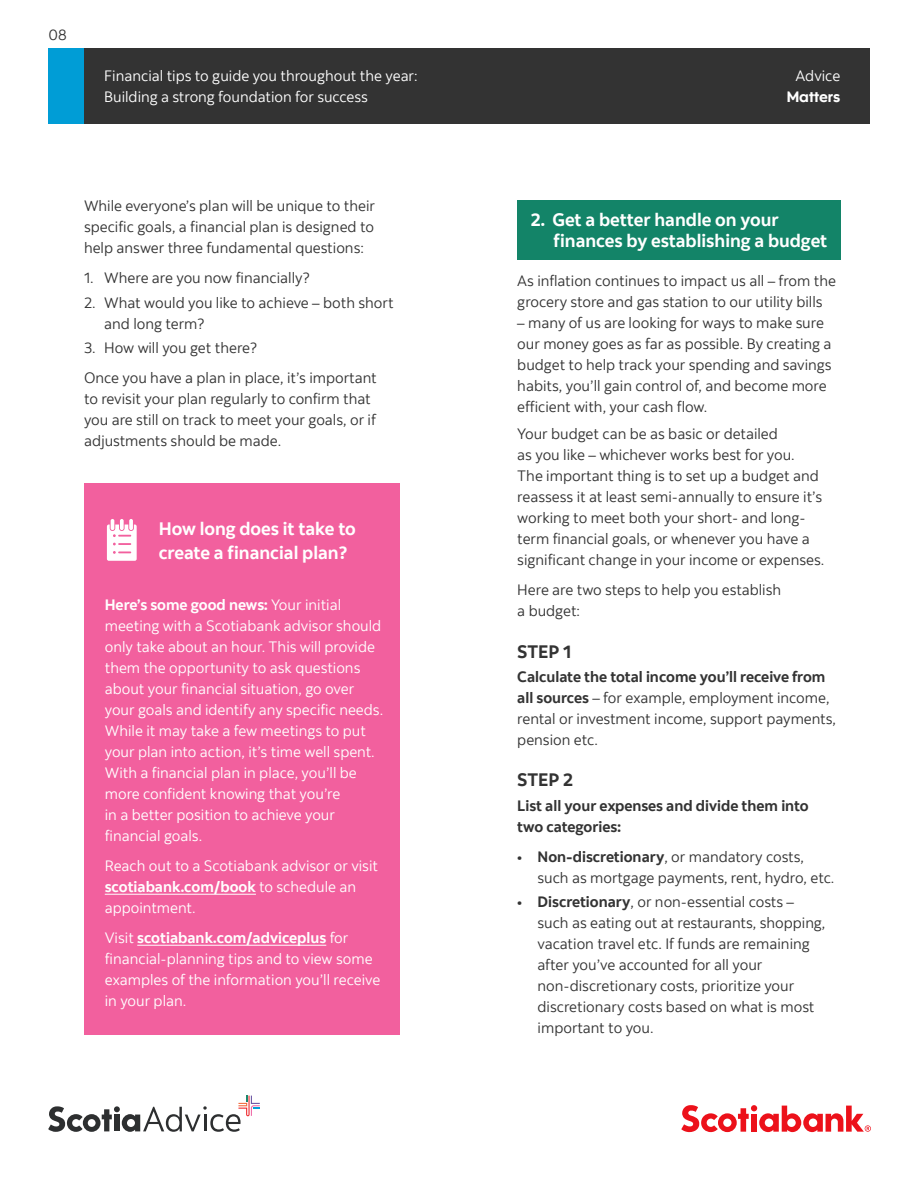
<style>
.page{position:relative;width:918px;height:1188px;background:#fff}
.page>*{position:absolute;margin:0;border:0;box-sizing:border-box;transform-origin:0 0}
.t1{font:700 18px/24.3px "Scotia";color:#fff}
.Subhead_-_12_pt{font:700 18px "Scotia";color:#333}
.Body_copy{font:15px/21px "Scotia";color:#333}
.Body_copy-2{font:15px/21px "Scotia";color:#fff}
.Subhead_-_12_pt-2{font:15px/21px "Scotia";color:#333}
.Body_copy-3{font:700 15px/21px "Scotia";color:#333}
.t2{font:15px "Scotia Headline";color:#fff}
.s1{font-weight:700}
</style>
<div class="page">
<div style="left:49px;top:49px;width:820px;height:75px;background:#333"></div>
<div style="left:49px;top:49px;width:35px;height:75px;background:#009dd6"></div>
<svg style="left:48px;top:1096px;width:212px;height:36px"></svg>
<svg style="left:681px;top:1105px;width:190px;height:27px"></svg>
<div style="left:84px;top:484px;width:316px;height:551px;background:#f2609e"></div>
<hr style="left:105px;top:894px;width:151px;height:1px;background:#fff">
<hr style="left:137px;top:945px;width:189px;height:1px;background:#fff">
<svg style="left:107px;top:519px;width:30px;height:42px"></svg>
<svg style="left:120px;top:519px;width:4px;height:11px"></svg>
<div style="left:517px;top:200px;width:323px;height:60px;background:#138468"></div>
<p class="Body_copy" style="left:49px;top:24px;width:20px">08</p>
<p class="Body_copy-2" style="left:104px;top:65px;width:315px">Financial tips to guide you throughout the year:<br>Building a strong foundation for success</p>
<p class="Body_copy" style="left:84px;top:195px;width:292px;text-align:justify">While everyone’s plan will be unique to their specific goals, a financial plan is designed to help answer three fundamental questions:</p>
<p class="Body_copy" style="left:84px;top:267px;width:228px">1. Where are you now financially?</p>
<p class="Body_copy" style="left:104px;top:292px;width:291px;text-indent:-20px">2. What would you like to achieve – both short and long term?</p>
<p class="Body_copy" style="left:84px;top:337px;width:175px">3. How will you get there?</p>
<p class="Body_copy" style="left:84px;top:367px;width:294px">Once you have a plan in place, it’s important to revisit your plan regularly to confirm that you are still on track to meet your goals, or if adjustments should be made.</p>
<p class="t1" style="left:159px;top:516px;width:199px">How long does it take to create a financial plan?</p>
<p class="Body_copy-2" style="left:105px;top:594px;width:280px"><span class="s1">Here’s some good news:</span> Your initial meeting with a Scotiabank advisor should only take about an hour. This will provide them the opportunity to ask questions about your financial situation, go over your goals and identify any specific needs.<br>While it may take a few meetings to put your plan into action, it’s time well spent.<br>With a financial plan in place, you’ll be more confident knowing that you’re<br>in a better position to achieve your financial goals.</p>
<p class="Body_copy-2" style="left:105px;top:855px;width:275px">Reach out to a Scotiabank advisor or visit <span class="s1">scotiabank.com/book</span> to schedule an appointment.</p>
<p class="Body_copy-2" style="left:105px;top:927px;width:277px">Visit <span class="s1">scotiabank.com/adviceplus</span> for financial-planning tips and to view some examples of the information you’ll receive in your plan.</p>
<p class="Body_copy-2" style="left:796px;top:65px;width:46px">Advice</p>
<p class="t2" style="left:787px;top:88px;width:55px">Matters</p>
<p class="t1" style="left:554px;top:209px;width:275px;line-height:21px;text-indent:-23px">2. Get a better handle on your finances by establishing a budget</p>
<p class="Subhead_-_12_pt-2" style="left:517px;top:270px;width:320px">As inflation continues to impact us all – from the grocery store and gas station to our utility bills</p>
<p class="Subhead_-_12_pt-2" style="left:517px;top:312px;width:316px">– many of us are looking for ways to make sure our money goes as far as possible. By creating a budget to help track your spending and savings habits, you’ll gain control of, and become more efficient with, your cash flow.</p>
<p class="Body_copy" style="left:517px;top:423px;width:309px">Your budget can be as basic or detailed<br>as you like – whichever works best for you.<br>The important thing is to set up a budget and reassess it at least semi-annually to ensure it’s working to meet both your short- and long&shy;term financial goals, or whenever you have a significant change in your income or expenses.</p>
<p class="Body_copy" style="left:517px;top:579px;width:265px">Here are two steps to help you establish a budget:</p>
<p class="Subhead_-_12_pt" style="left:517px;top:640px;width:56px">STEP 1</p>
<p class="Body_copy" style="left:517px;top:666px;width:320px"><span class="s1">Calculate the total income you’ll receive from all sources</span> – for example, employment income, rental or investment income, support payments, pension etc.</p>
<p class="Subhead_-_12_pt" style="left:517px;top:769px;width:57px">STEP 2</p>
<p class="Body_copy-3" style="left:517px;top:795px;width:293px">List all your expenses and divide them into two categories:</p>
<p class="Body_copy" style="left:538px;top:846px;width:298px;text-indent:-20px"><span class="s1">• Non-discretionary</span>, or mandatory costs, such as mortgage payments, rent, hydro, etc.</p>
<p class="Body_copy" style="left:538px;top:892px;width:289px;text-indent:-20px"><span class="s1">• Discretionary</span>, or non-essential costs – such as eating out at restaurants, shopping, vacation travel etc. If funds are remaining after you’ve accounted for all your non-discretionary costs, prioritize your discretionary costs based on what is most important to you.</p>
</div>
